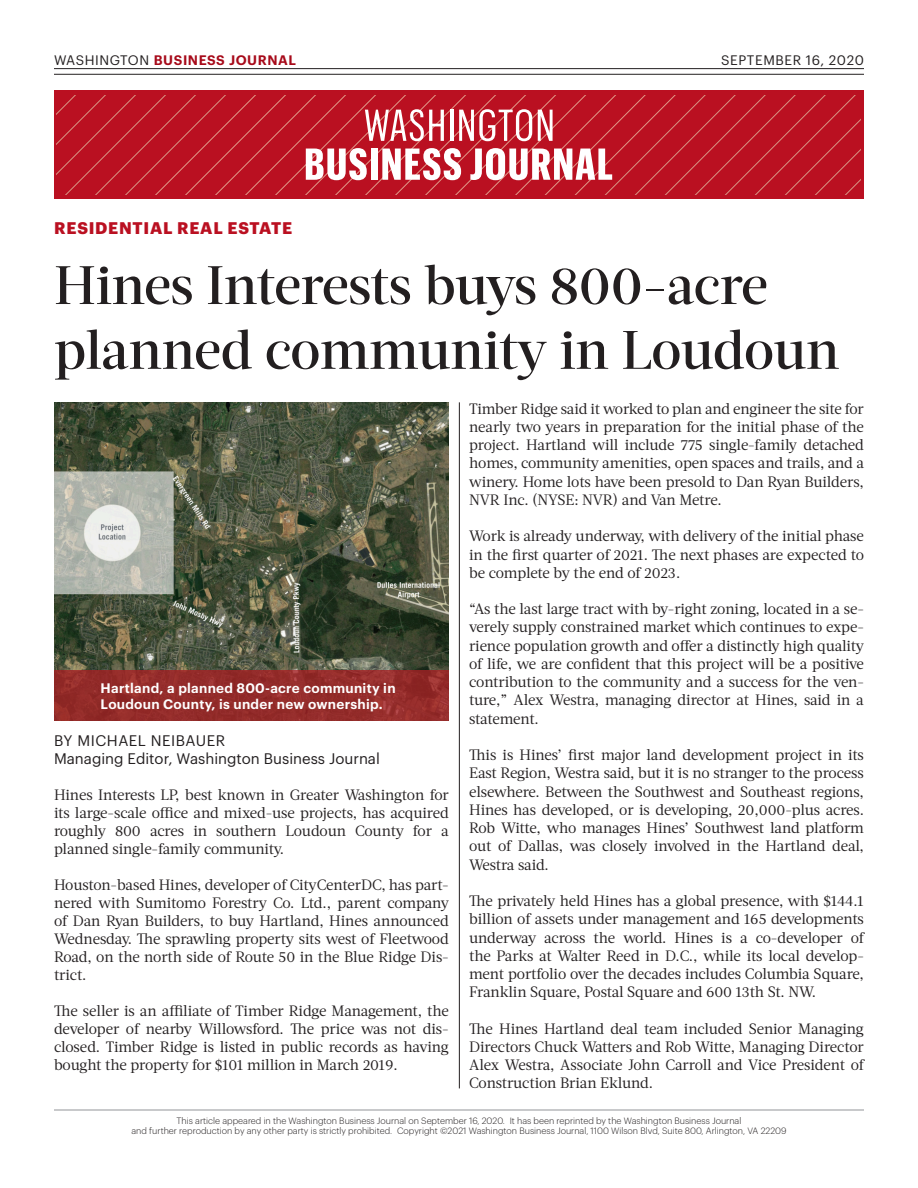
<style>
.page{position:relative;width:918px;height:1188px;background:#fff}
.page>*{position:absolute;margin:0;border:0;box-sizing:border-box;transform-origin:0 0}
.t1{font:500 54px/64.8px "Acta Headline";letter-spacing:-.01em;color:#231f20}
.t2{font:700 16.5px "Graphik";letter-spacing:.045em;color:#ba1021}
.t3{font:15px/18.3px "Acta";letter-spacing:-.01em;color:#231f20;text-align:justify}
.t4{font:15px "Graphik";color:#231f20}
.t5{font:15px "Graphik";letter-spacing:.035em;color:#231f20}
.t6{font:600 13.5px/16.2px "Graphik";letter-spacing:.02em;color:#fff}
.t7{font:600 13.5px "Graphik";letter-spacing:.04em;color:#a70a1a}
.t8{font:13.5px "Graphik";letter-spacing:.045em;color:#231f20}
.t9{font:300 9px "Graphik";color:#231f20}
.s1{font-weight:400;color:#231f20}
</style>
<div class="page">
<hr style="left:459px;top:402px;width:1px;height:686px;background:#231f20">
<hr style="left:54px;top:1110px;width:810px;height:1px;background:#939598">
<hr style="left:54px;top:68px;width:810px;height:1px;background:#231f20">
<hr style="left:54px;top:74px;width:810px;height:1px;background:#231f20">
<div style="left:54px;top:91px;width:810px;height:108px;background:#ba1021"></div>
<svg style="left:57px;top:95px;width:804px;height:99px"></svg>
<img style="left:54px;top:402px;width:395px;height:268px">
<div style="left:54px;top:670px;width:395px;height:51px;background:#942c2a"></div>
<svg style="left:306px;top:148px;width:61px;height:32px"></svg>
<div style="left:371px;top:149px;width:7px;height:31px;background:#fff"></div>
<svg style="left:382px;top:148px;width:79px;height:32px"></svg>
<svg style="left:470px;top:148px;width:142px;height:32px"></svg>
<svg style="left:365px;top:109px;width:79px;height:32px"></svg>
<hr style="left:450px;top:110px;width:3px;height:31px;background:#fff">
<svg style="left:459px;top:109px;width:73px;height:32px"></svg>
<svg style="left:538px;top:110px;width:15px;height:31px"></svg>
<p class="t7" style="left:54px;top:50px;width:244px"><span class="s1">WASHINGTON</span> BUSINESS JOURNAL</p>
<p class="t2" style="left:54px;top:216px;width:240px">RESIDENTIAL REAL ESTATE</p>
<p class="t8" style="left:721px;top:50px;width:144px">SEPTEMBER 16, 2020</p>
<p class="t1" style="left:54px;top:253px;width:787px">Hines Interests buys 800-acre planned community in Loudoun</p>
<p class="t6" style="left:101px;top:679px;width:297px">Hartland, a planned 800-acre community in<br>Loudoun County, is under new ownership.</p>
<p class="t5" style="left:54px;top:730px;width:173px">BY MICHAEL NEIBAUER</p>
<p class="t4" style="left:54px;top:748px;width:327px">Managing Editor, Washington Business Journal</p>
<p class="t3" style="left:54px;top:786px;width:396px">Hines Interests LP, best known in Greater Washington for its large-scale office and mixed-use projects, has acquired roughly 800 acres in southern Loudoun County for a planned single-family community.</p>
<p class="t3" style="left:54px;top:876px;width:396px">Houston-based Hines, developer of CityCenterDC, has part&shy;nered with Sumitomo Forestry Co. Ltd., parent company of Dan Ryan Builders, to buy Hartland, Hines announced Wednesday. The sprawling property sits west of Fleetwood Road, on the north side of Route 50 in the Blue Ridge Dis&shy;trict.</p>
<p class="t3" style="left:54px;top:1002px;width:396px">The seller is an affiliate of Timber Ridge Management, the developer of nearby Willowsford. The price was not dis&shy;closed. Timber Ridge is listed in public records as having bought the property for $101 million in March 2019.</p>
<p class="t3" style="left:469px;top:399px;width:396px">Timber Ridge said it worked to plan and engineer the site for nearly two years in preparation for the initial phase of the project. Hartland will include 775 single-family detached homes, community amenities, open spaces and trails, and a winery. Home lots have been presold to Dan Ryan Builders, NVR Inc. (NYSE: NVR) and Van Metre.</p>
<p class="t3" style="left:469px;top:527px;width:396px">Work is already underway, with delivery of the initial phase in the first quarter of 2021. The next phases are expected to be complete by the end of 2023.</p>
<p class="t3" style="left:469px;top:600px;width:396px">“As the last large tract with by-right zoning, located in a se&shy;verely supply constrained market which continues to expe&shy;rience population growth and offer a distinctly high quality of life, we are confident that this project will be a positive contribution to the community and a success for the ven&shy;ture,” Alex Westra, managing director at Hines, said in a statement.</p>
<p class="t3" style="left:469px;top:746px;width:396px">This is Hines’ first major land development project in its East Region, Westra said, but it is no stranger to the process elsewhere. Between the Southwest and Southeast regions, Hines has developed, or is developing, 20,000-plus acres.<br>Rob Witte, who manages Hines’ Southwest land platform out of Dallas, was closely involved in the Hartland deal, Westra said.</p>
<p class="t3" style="left:469px;top:892px;width:396px">The privately held Hines has a global presence, with $144.1 billion of assets under management and 165 developments underway across the world. Hines is a co-developer of the Parks at Walter Reed in D.C., while its local develop&shy;ment portfolio over the decades includes Columbia Square, Franklin Square, Postal Square and 600 13th St. NW.</p>
<p class="t3" style="left:469px;top:1020px;width:396px">The Hines Hartland deal team included Senior Managing Directors Chuck Watters and Rob Witte, Managing Director Alex Westra, Associate John Carroll and Vice President of Construction Brian Eklund.</p>
<p class="t9" style="left:177px;top:1114px;width:566px">This article appeared in the Washington Business Journal on September 16, 2020. It has been reprinted by the Washington Business Journal</p>
<p class="t9" style="left:132px;top:1124px;width:656px">and further reproduction by any other party is strictly prohibited. Copyright ©2021 Washington Business Journal, 1100 Wilson Blvd, Suite 800, Arlington, VA 22209</p>
</div>
